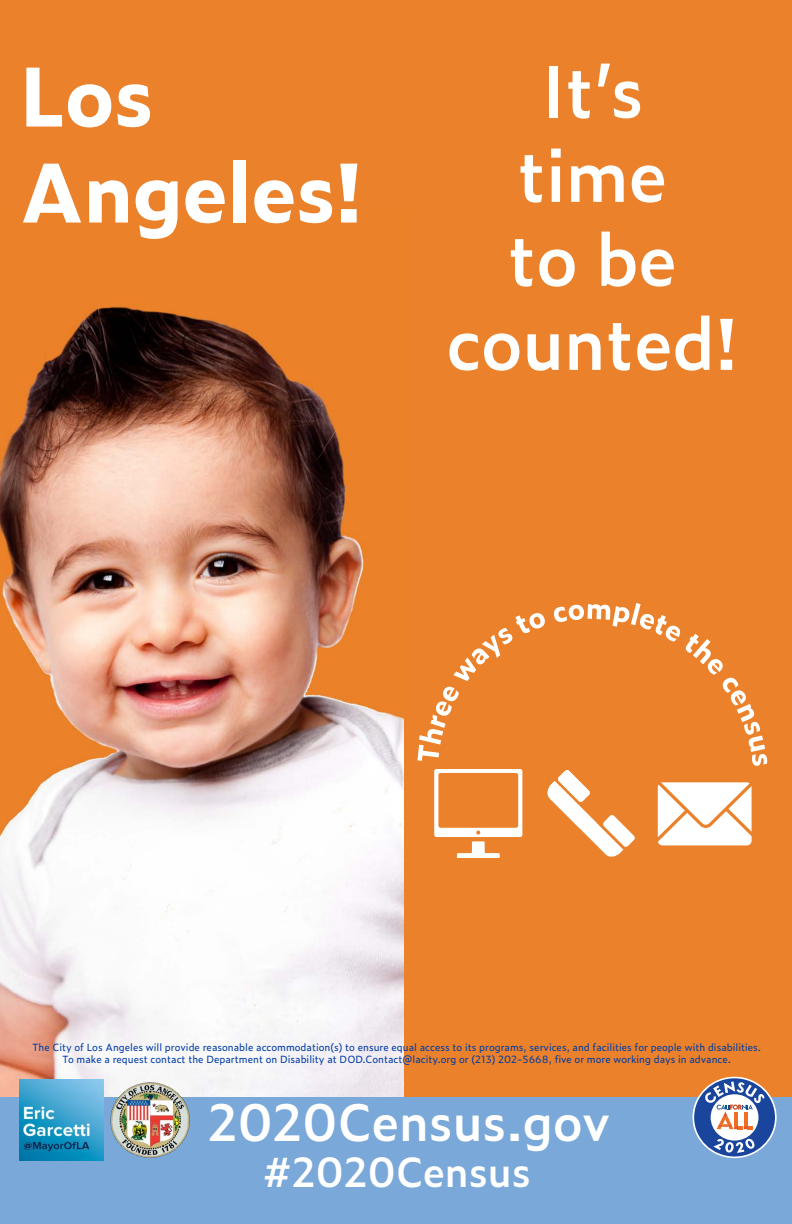
<style>
.page{position:relative;width:792px;height:1224px;background:#fff}
.page>*{position:absolute;margin:0;border:0;box-sizing:border-box;transform-origin:0 0}
.t1{font:700 80px/96px "Zeitung Pro";color:#fff}
.t2{font:600 70px/84px "Zeitung Pro";color:#fff;text-align:center}
.t3{font:600 50px "Zeitung Pro";color:#fff}
.t4{font:600 40px "Zeitung Pro";color:#fff}
.t5{font:10px/12px "Zeitung Pro";color:#003ca5;text-align:center}
</style>
<div class="page">
<div style="left:0;top:0;width:792px;height:1097px;background:#eb812a"></div>
<img style="left:0;top:212px;width:403px;height:885px">
<div style="left:0;top:1097px;width:792px;height:127px;background:#79a8d9"></div>
<img style="left:19px;top:1080px;width:84px;height:81px">
<img style="left:108px;top:1080px;width:84px;height:78px">
<svg style="left:693px;top:1077px;width:84px;height:81px;background:#8d94b2"></svg>
<svg style="left:417px;top:603px;width:350px;height:163px;background:#ec8837"></svg>
<svg style="left:434px;top:770px;width:88px;height:88px"></svg>
<svg style="left:547px;top:770px;width:88px;height:88px"></svg>
<svg style="left:658px;top:782px;width:94px;height:63px"></svg>
<p class="t1" style="left:20px;top:45px;width:344px">Los<br>Angeles!</p>
<p class="t2" style="left:447px;top:47px;width:293px">It’s<br>time<br>to be counted!</p>
<p class="t5" style="left:33px;top:1041px;width:730px">The City of Los Angeles will provide reasonable accommodation(s) to ensure equal access to its programs, services, and facilities for people with disabilities.<br>To make a request contact the Department on Disability at DOD.Contact@lacity.org or (213) 202-5668, five or more working days in advance.</p>
<p class="t3" style="left:208px;top:1085px;width:404px">2020Census.gov</p>
<p class="t4" style="left:263px;top:1142px;width:269px">#2020Census</p>
</div>
